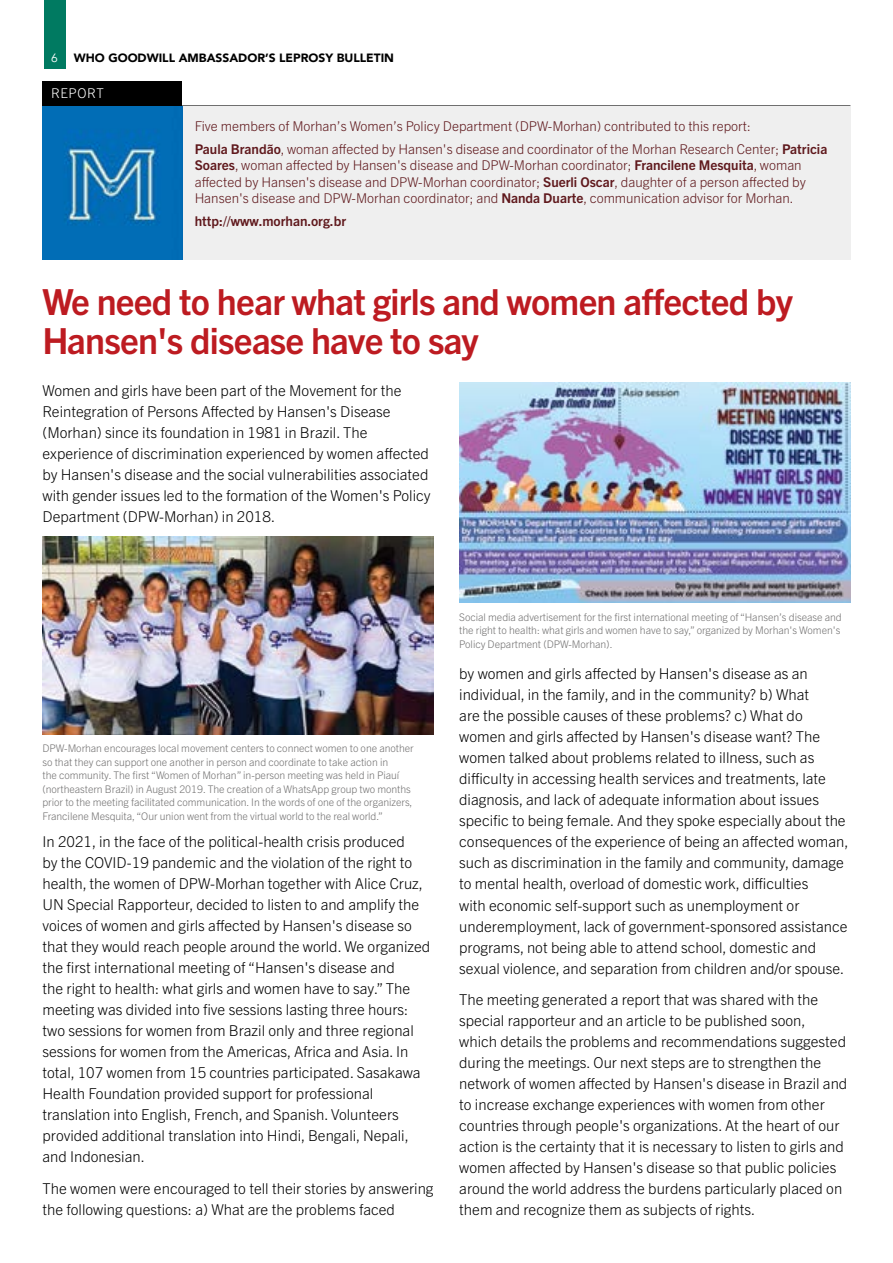
<style>
.page{position:relative;width:893px;height:1263px;background:#fff}
.page>*{position:absolute;margin:0;border:0;box-sizing:border-box;transform-origin:0 0}
.t1{font:700 36px/39px "Trade Gothic Next LT Pro";letter-spacing:-.02em;color:#bd1b21}
.t2{font:300 15px/21px "Trade Gothic Next LT Pro";color:#000}
.t3{font:300 13.5px/16.5px "Trade Gothic Next LT Pro";color:#5f181c}
.t4{font:700 13.5px "Trade Gothic Next LT Pro";color:#5f181c}
.t5{font:300 13.5px "Trade Gothic Next LT Pro";letter-spacing:.05em;color:#fff}
.t6{font:900 12px "Avenir";color:#000}
.t7{font:12px "Avenir";color:#fff}
.t8{font:300 10.5px/13.5px "Trade Gothic Next LT Pro";letter-spacing:-.005em;color:#727171}
.s1{font-weight:700}
</style>
<div class="page">
<div style="left:44px;top:0;width:21px;height:68px;background:#007a61"></div>
<div style="left:43px;top:81px;width:139px;height:25px;background:#000"></div>
<div style="left:182px;top:106px;width:668px;height:153px;background:#efefef"></div>
<img style="left:43px;top:106px;width:139px;height:153px">
<img style="left:459px;top:383px;width:391px;height:220px">
<img style="left:43px;top:537px;width:391px;height:198px">
<p class="t7" style="left:51px;top:51px;width:8px">6</p>
<p class="t6" style="left:74px;top:48px;width:322px">WHO GOODWILL AMBASSADOR’S LEPROSY BULLETIN</p>
<p class="t5" style="left:51px;top:84px;width:54px">REPORT</p>
<p class="t3" style="left:195px;top:113px;width:634px;line-height:23px">Five members of Morhan’s Women’s Policy Department (DPW-Morhan) contributed to this report:<br><span class="s1">Paula Brandão</span>, woman affected by Hansen's disease and coordinator of the Morhan Research Center; <span class="s1">Patricia</span></p>
<p class="t3" style="left:195px;top:156px;width:613px"><span class="s1">Soares</span>, woman affected by Hansen's disease and DPW-Morhan coordinator; <span class="s1">Francilene Mesquita</span>, woman affected by Hansen's disease and DPW-Morhan coordinator; <span class="s1">Suerli Oscar</span>, daughter of a person affected by<br>Hansen's disease and DPW-Morhan coordinator; and <span class="s1">Nanda Duarte</span>, communication advisor for Morhan.</p>
<p class="t4" style="left:195px;top:212px;width:153px">http://www.morhan.org.br</p>
<h1 class="t1" style="left:43px;top:280px;width:752px">We need to hear what girls and women affected by<br>Hansen's disease have to say</h1>
<p class="t2" style="left:43px;top:379px;width:390px">Women and girls have been part of the Movement for the Reintegration of Persons Affected by Hansen's Disease (Morhan) since its foundation in 1981 in Brazil. The experience of discrimination experienced by women affected by Hansen's disease and the social vulnerabilities associated with gender issues led to the formation of the Women's Policy Department (DPW-Morhan) in 2018.</p>
<p class="t8" style="left:43px;top:741px;width:373px">DPW-Morhan encourages local movement centers to connect women to one another so that they can support one another in person and coordinate to take action in<br>the community. The first “Women of Morhan” in-person meeting was held in Piauí (northeastern Brazil) in August 2019. The creation of a WhatsApp group two months prior to the meeting facilitated communication. In the words of one of the organizers, Francilene Mesquita, “Our union went from the virtual world to the real world.”</p>
<p class="t2" style="left:43px;top:830px;width:389px">In 2021, in the face of the political-health crisis produced<br>by the COVID-19 pandemic and the violation of the right to health, the women of DPW-Morhan together with Alice Cruz, UN Special Rapporteur, decided to listen to and amplify the voices of women and girls affected by Hansen's disease so that they would reach people around the world. We organized the first international meeting of “Hansen's disease and<br>the right to health: what girls and women have to say.” The meeting was divided into five sessions lasting three hours: two sessions for women from Brazil only and three regional sessions for women from the Americas, Africa and Asia. In total, 107 women from 15 countries participated. Sasakawa Health Foundation provided support for professional translation into English, French, and Spanish. Volunteers provided additional translation into Hindi, Bengali, Nepali, and Indonesian.</p>
<p class="t2" style="left:43px;top:1177px;width:393px">The women were encouraged to tell their stories by answering the following questions: a) What are the problems faced</p>
<p class="t8" style="left:459px;top:609px;width:384px">Social media advertisement for the first international meeting of “Hansen’s disease and the right to health: what girls and women have to say,” organized by Morhan's Women's<br>Policy Department (DPW-Morhan).</p>
<p class="t2" style="left:459px;top:662px;width:391px">by women and girls affected by Hansen's disease as an individual, in the family, and in the community? b) What<br>are the possible causes of these problems? c) What do women and girls affected by Hansen's disease want? The women talked about problems related to illness, such as difficulty in accessing health services and treatments, late diagnosis, and lack of adequate information about issues specific to being female. And they spoke especially about the consequences of the experience of being an affected woman, such as discrimination in the family and community, damage to mental health, overload of domestic work, difficulties<br>with economic self-support such as unemployment or underemployment, lack of government-sponsored assistance programs, not being able to attend school, domestic and sexual violence, and separation from children and/or spouse.</p>
<p class="t2" style="left:459px;top:988px;width:390px">The meeting generated a report that was shared with the special rapporteur and an article to be published soon,<br>which details the problems and recommendations suggested during the meetings. Our next steps are to strengthen the network of women affected by Hansen's disease in Brazil and to increase exchange experiences with women from other countries through people's organizations. At the heart of our action is the certainty that it is necessary to listen to girls and women affected by Hansen's disease so that public policies around the world address the burdens particularly placed on them and recognize them as subjects of rights.</p>
</div>
